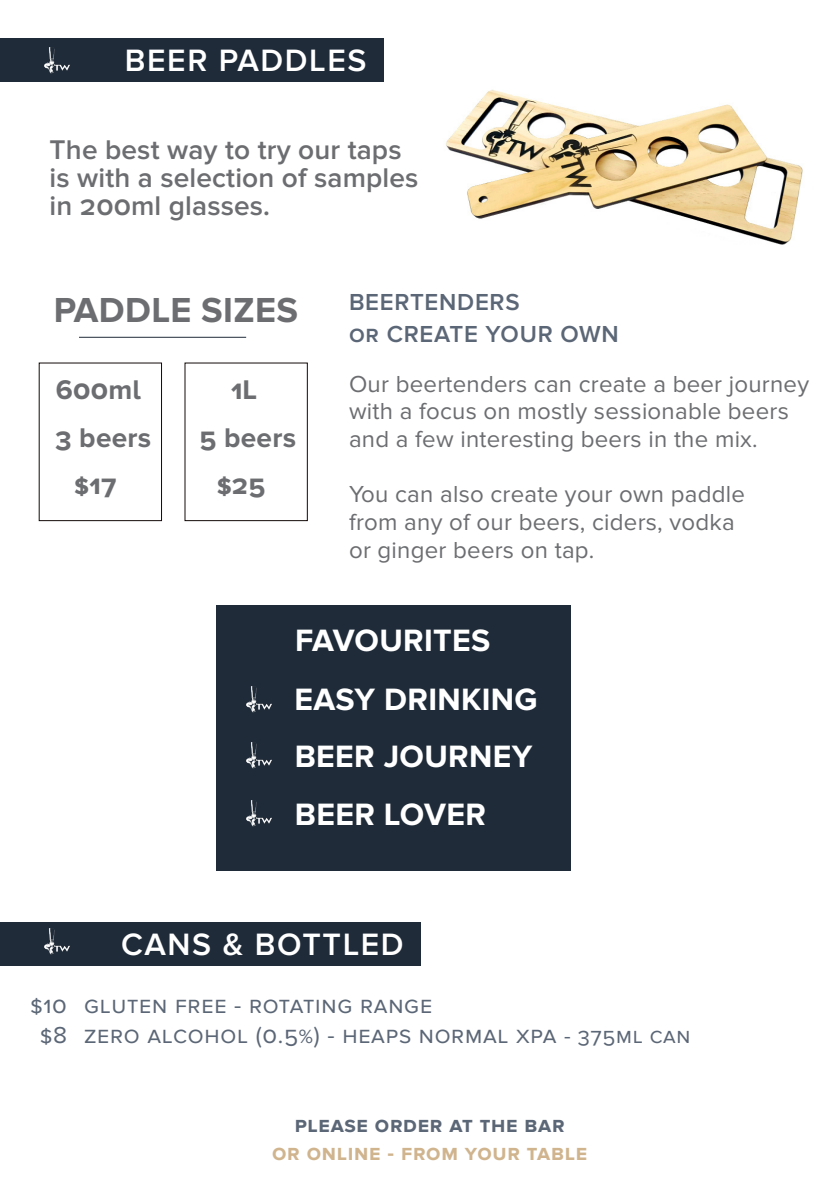
<style>
.page{position:relative;width:840px;height:1191px;background:#fff}
.page>*{position:absolute;margin:0;border:0;box-sizing:border-box;transform-origin:0 0}
.Prices{font:700 36px "Proxima Nova";letter-spacing:.01em;color:#6c6d70}
.Prices-2{font:700 32px "Proxima Nova";letter-spacing:.01em;color:#fff}
.t1{font:600 32px "Proxima Nova";letter-spacing:.05em;color:#fff}
.ITEMS{font:600 28px "Proxima Nova";letter-spacing:.005em;color:#6c6d70}
.Prices-3{font:700 28px "Proxima Nova";letter-spacing:.01em;color:#6c6d70}
.ITEMS-2{font:24px "Proxima Nova";letter-spacing:.01em;color:#6c6d70}
.ITEMS-3{font:24px "Proxima Nova";letter-spacing:.03em;color:#5b6676}
.ITEMS-4{font:600 24px/32px "Proxima Nova";letter-spacing:.03em;color:#5b6676}
.Prices-4{font:24px "Proxima Nova";color:#5b6676}
.Page_Caption{font:700 22px "Proxima Nova";letter-spacing:.03em;color:#d0b48e}
.Page_Caption-2{font:700 22px "Proxima Nova";letter-spacing:.03em;color:#5b6676}
.s1{font-size:22px}
</style>
<div class="page">
<hr style="left:79px;top:337px;width:167px;height:1px;background:#1f2b39">
<div style="left:39px;top:363px;width:123px;height:158px;border:1px solid #140a0a"></div>
<img style="left:446px;top:89px;width:357px;height:156px">
<div style="left:0;top:38px;width:383px;height:44px;background:#1f2b39"></div>
<div style="left:0;top:922px;width:420px;height:44px;background:#1f2b39"></div>
<img style="left:44px;top:48px;width:26px;height:26px">
<div style="left:216px;top:606px;width:354px;height:265px;background:#1f2b39"></div>
<img style="left:246px;top:687px;width:26px;height:26px">
<img style="left:246px;top:742px;width:26px;height:27px">
<img style="left:246px;top:800px;width:26px;height:27px">
<img style="left:44px;top:928px;width:26px;height:27px">
<h2 class="t1" style="left:125px;top:42px;width:243px">BEER PADDLES</h2>
<p class="ITEMS" style="left:50px;top:134px;width:353px">The best way to try our taps</p>
<p class="ITEMS" style="left:50px;top:162px;width:370px">is with a selection of samples</p>
<p class="ITEMS" style="left:50px;top:189px;width:222px">in 200ml glasses.</p>
<p class="Prices" style="left:54px;top:289px;width:246px">PADDLE SIZES</p>
<p class="Prices-3" style="left:56px;top:373px;width:87px">600ml</p>
<p class="Prices-3" style="left:55px;top:421px;width:97px">3 beers</p>
<p class="Prices-3" style="left:75px;top:468px;width:43px">$17</p>
<p class="Prices-3" style="left:231px;top:373px;width:28px">1L</p>
<p class="Prices-3" style="left:199px;top:421px;width:98px">5 beers</p>
<p class="Prices-3" style="left:217px;top:468px;width:50px">$25</p>
<p class="ITEMS-4" style="left:349px;top:287px;width:271px">BEERTENDERS<br>or CREATE YOUR OWN</p>
<p class="ITEMS-2" style="left:349px;top:370px;width:461px">Our beertenders can create a beer journey</p>
<p class="ITEMS-2" style="left:349px;top:397px;width:441px">with a focus on mostly sessionable beers</p>
<p class="ITEMS-2" style="left:349px;top:425px;width:410px">and a few interesting beers in the mix.</p>
<p class="ITEMS-2" style="left:349px;top:480px;width:397px">You can also create your own paddle</p>
<p class="ITEMS-2" style="left:349px;top:508px;width:387px">from any of our beers, ciders, vodka</p>
<p class="ITEMS-2" style="left:349px;top:536px;width:246px">or ginger beers on tap.</p>
<p class="Prices-2" style="left:295px;top:621px;width:197px">FAVOURITES</p>
<p class="Prices-2" style="left:294px;top:681px;width:245px">EASY DRINKING</p>
<p class="Prices-2" style="left:294px;top:738px;width:239px">BEER JOURNEY</p>
<p class="Prices-2" style="left:295px;top:796px;width:192px">BEER LOVER</p>
<h2 class="t1" style="left:121px;top:925px;width:284px">CANS &amp; BOTTLED</h2>
<p class="Prices-4" style="left:31px;top:991px;width:38px">$10</p>
<p class="ITEMS-3" style="left:84px;top:991px;width:349px">gluten free - rotating range</p>
<p class="Prices-4" style="left:40px;top:1021px;width:28px">$8</p>
<p class="ITEMS-3" style="left:84px;top:1021px;width:607px">zero alcohol (0.5%) - heaps normal xpa <span class="s1">- 375ml can</span></p>
<p class="Page_Caption-2" style="left:294px;top:1112px;width:271px">please order at the bar</p>
<p class="Page_Caption" style="left:272px;top:1140px;width:316px">or online - from your table</p>
</div>
